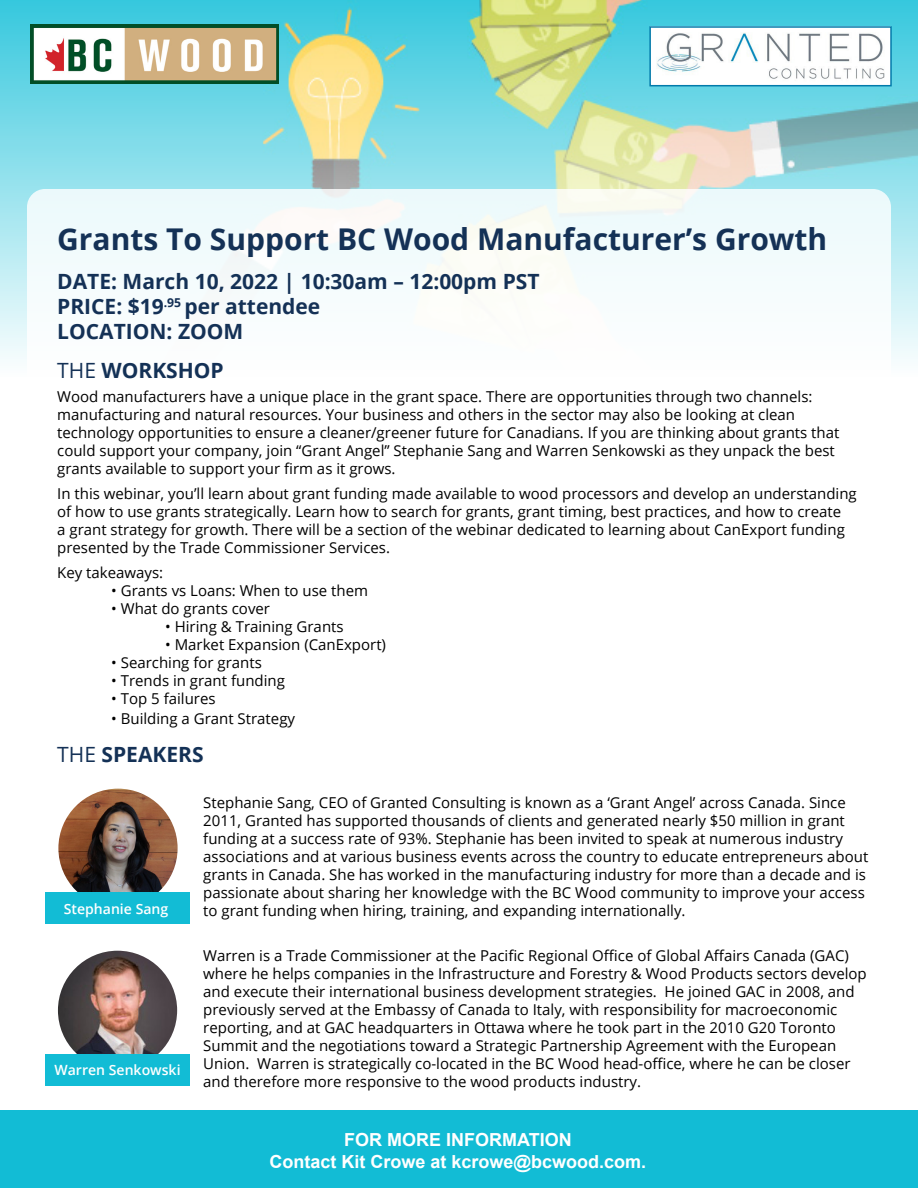
<style>
.page{position:relative;width:918px;height:1188px;background:#fff}
.page>*{position:absolute;margin:0;border:0;box-sizing:border-box;transform-origin:0 0}
.t1{font:700 30px "Open Sans";color:#143156}
.t2{font:700 21px/25.2px "Open Sans";color:#143156}
.t3{font:700 18px/21.6px "Arial";color:#fff;text-align:center}
.t4{font:15px/18px "Open Sans";color:#000}
.t5{font:600 14.1px "Open Sans";color:#fff}
.s1{font-weight:400}
</style>
<div class="page">
<div style="left:0;top:1110px;width:918px;height:78px;background:#12bcd5"></div>
<img style="left:0;top:0;width:918px;height:360px">
<div style="left:27px;top:189px;width:864px;height:890px;background:#fff;border-radius:18px"></div>
<img style="left:30px;top:24px;width:249px;height:60px">
<img style="left:652px;top:29px;width:237px;height:54px">
<div style="left:649px;top:26px;width:243px;height:60px;border:2px solid #027aaa"></div>
<img style="left:58px;top:951px;width:119px;height:119px;border-radius:60px">
<div style="left:45px;top:1054px;width:145px;height:32px;background:#12bcd5"></div>
<img style="left:58px;top:789px;width:120px;height:119px;border-radius:60px">
<div style="left:45px;top:892px;width:145px;height:32px;background:#12bcd5"></div>
<h1 class="t1" style="left:57px;top:218px;width:772px">Grants To Support BC Wood Manufacturer’s Growth</h1>
<h2 class="t2" style="left:57px;top:268px;width:484px">DATE: March 10, 2022 | 10:30am – 12:00pm PST<br>PRICE: $19<sup>.95</sup> per attendee<br>LOCATION: ZOOM</h2>
<h2 class="t2" style="left:57px;top:357px;width:168px"><span class="s1">THE</span> WORKSHOP</h2>
<p class="t4" style="left:57px;top:388px;width:784px">Wood manufacturers have a unique place in the grant space. There are opportunities through two channels: manufacturing and natural resources. Your business and others in the sector may also be looking at clean technology opportunities to ensure a cleaner/greener future for Canadians. If you are thinking about grants that could support your company, join “Grant Angel” Stephanie Sang and Warren Senkowski as they unpack the best grants available to support your firm as it grows.</p>
<p class="t4" style="left:57px;top:484px;width:801px">In this webinar, you’ll learn about grant funding made available to wood processors and develop an understanding of how to use grants strategically. Learn how to search for grants, grant timing, best practices, and how to create<br>a grant strategy for growth. There will be a section of the webinar dedicated to learning about CanExport funding presented by the Trade Commissioner Services.</p>
<p class="t4" style="left:57px;top:563px;width:108px">Key takeaways:</p>
<p class="t4" style="left:111px;top:581px;width:258px">• Grants vs Loans: When to use them</p>
<p class="t4" style="left:111px;top:599px;width:160px">• What do grants cover</p>
<p class="t4" style="left:165px;top:617px;width:180px">• Hiring &amp; Training Grants</p>
<p class="t4" style="left:165px;top:635px;width:222px">• Market Expansion (CanExport)</p>
<p class="t4" style="left:111px;top:653px;width:152px">• Searching for grants</p>
<p class="t4" style="left:111px;top:671px;width:175px">• Trends in grant funding</p>
<p class="t4" style="left:111px;top:689px;width:106px">• Top 5 failures</p>
<p class="t4" style="left:111px;top:709px;width:185px">• Building a Grant Strategy</p>
<h2 class="t2" style="left:57px;top:742px;width:148px"><span class="s1">THE</span> SPEAKERS</h2>
<p class="t5" style="left:64px;top:899px;width:106px">Stephanie Sang</p>
<p class="t5" style="left:54px;top:1061px;width:128px">Warren Senkowski</p>
<p class="t4" style="left:203px;top:793px;width:667px">Stephanie Sang, CEO of Granted Consulting is known as a ‘Grant Angel’ across Canada. Since 2011, Granted has supported thousands of clients and generated nearly $50 million in grant funding at a success rate of 93%. Stephanie has been invited to speak at numerous industry associations and at various business events across the country to educate entrepreneurs about grants in Canada. She has worked in the manufacturing industry for more than a decade and is passionate about sharing her knowledge with the BC Wood community to improve your access to grant funding when hiring, training, and expanding internationally.</p>
<p class="t4" style="left:203px;top:946px;width:665px">Warren is a Trade Commissioner at the Pacific Regional Office of Global Affairs Canada (GAC) where he helps companies in the Infrastructure and Forestry &amp; Wood Products sectors develop and execute their international business development strategies. He joined GAC in 2008, and previously served at the Embassy of Canada to Italy, with responsibility for macroeconomic reporting, and at GAC headquarters in Ottawa where he took part in the 2010 G20 Toronto Summit and the negotiations toward a Strategic Partnership Agreement with the European Union. Warren is strategically co-located in the BC Wood head-office, where he can be closer and therefore more responsive to the wood products industry.</p>
<p class="t3" style="left:270px;top:1130px;width:378px">FOR MORE INFORMATION<br>Contact Kit Crowe at kcrowe@bcwood.com.</p>
</div>
